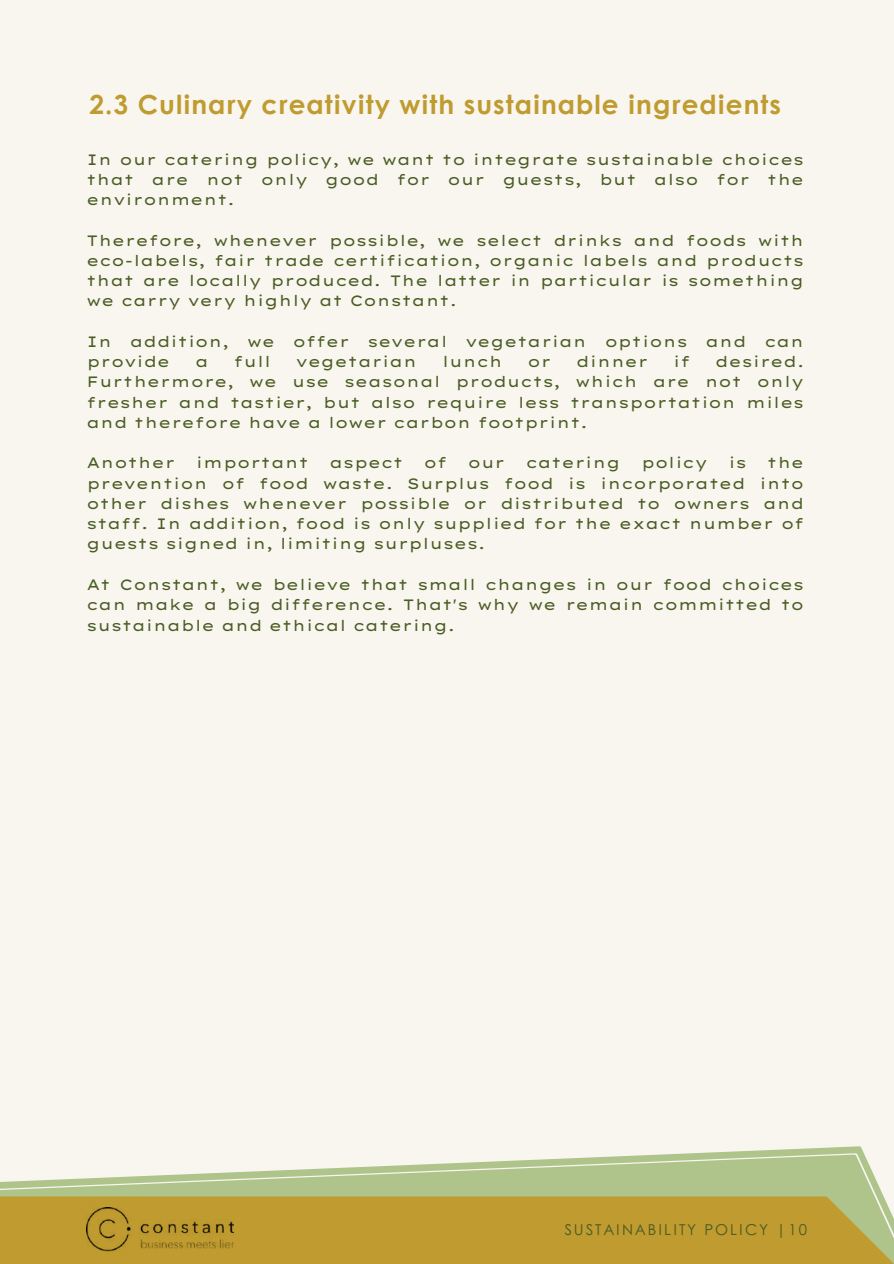
<style>
.page{position:relative;width:894px;height:1264px;background:#fff}
.page>*{position:absolute;margin:0;border:0;box-sizing:border-box;transform-origin:0 0}
.t1{font:700 26.25px "Century Gothic";letter-spacing:.04em;color:#bf9b30}
.t2{font:15px/20.2px "Lexend Tera";color:#4a5d23;text-align:justify}
.t3{font:15px "Century Gothic";letter-spacing:.14em;color:#4a5d23}
</style>
<div class="page">
<div style="left:0;top:0;width:893px;height:1263px;background:#f9f6f0"></div>
<svg style="left:701px;top:1146px;width:163px;height:7px"></svg>
<svg style="left:0;top:1154px;width:884px;height:42px;fill:#afc48b"></svg>
<div style="left:0;top:1196px;width:893px;height:67px;background:#bf9b30"></div>
<img style="left:86px;top:1207px;width:148px;height:44px">
<h1 class="t1" style="left:89px;top:85px;width:693px">2.3 Culinary creativity with sustainable ingredients</h1>
<p class="t2" style="left:86px;top:149px;width:719px">In our catering policy, we want to integrate sustainable choices that are not only good for our guests, but also for the environment.</p>
<p class="t2" style="left:86px;top:230px;width:719px">Therefore, whenever possible, we select drinks and foods with eco-labels, fair trade certification, organic labels and products that are locally produced. The latter in particular is something we carry very highly at Constant.</p>
<p class="t2" style="left:86px;top:331px;width:719px">In addition, we offer several vegetarian options and can provide</p>
<p class="t2" style="left:86px;top:351px;width:719px;text-indent:628px">desired.<br>Furthermore, we use seasonal products, which are not only fresher and tastier, but also require less transportation miles and therefore have a lower carbon footprint.</p>
<p class="t2" style="left:86px;top:452px;width:90px">Another</p>
<p class="t2" style="left:196px;top:452px;width:114px">important</p>
<p class="t2" style="left:329px;top:452px;width:75px">aspect</p>
<p class="t2" style="left:424px;top:452px;width:25px">of</p>
<p class="t2" style="left:467px;top:452px;width:39px">our</p>
<p class="t2" style="left:525px;top:452px;width:96px">catering</p>
<p class="t2" style="left:640px;top:452px;width:68px">policy</p>
<p class="t2" style="left:728px;top:452px;width:20px">is</p>
<p class="t2" style="left:195px;top:351px;width:15px">a</p>
<p class="t2" style="left:233px;top:351px;width:39px">full</p>
<p class="t2" style="left:296px;top:351px;width:123px">vegetarian</p>
<p class="t2" style="left:442px;top:351px;width:62px">lunch</p>
<p class="t2" style="left:527px;top:351px;width:25px">or</p>
<p class="t2" style="left:576px;top:351px;width:74px">dinner</p>
<p class="t2" style="left:673px;top:351px;width:19px">if</p>
<p class="t2" style="left:86px;top:452px;width:719px;text-indent:680px">the prevention of food waste. Surplus food is incorporated into other dishes whenever possible or distributed to owners and staff. In addition, food is only supplied for the exact number of guests signed in, limiting surpluses.</p>
<p class="t2" style="left:86px;top:574px;width:719px">At Constant, we believe that small changes in our food choices can make a big difference. That's why we remain committed to sustainable and ethical catering.</p>
<p class="t3" style="left:564px;top:1217px;width:244px">SUSTAINABILITY POLICY |10</p>
</div>
